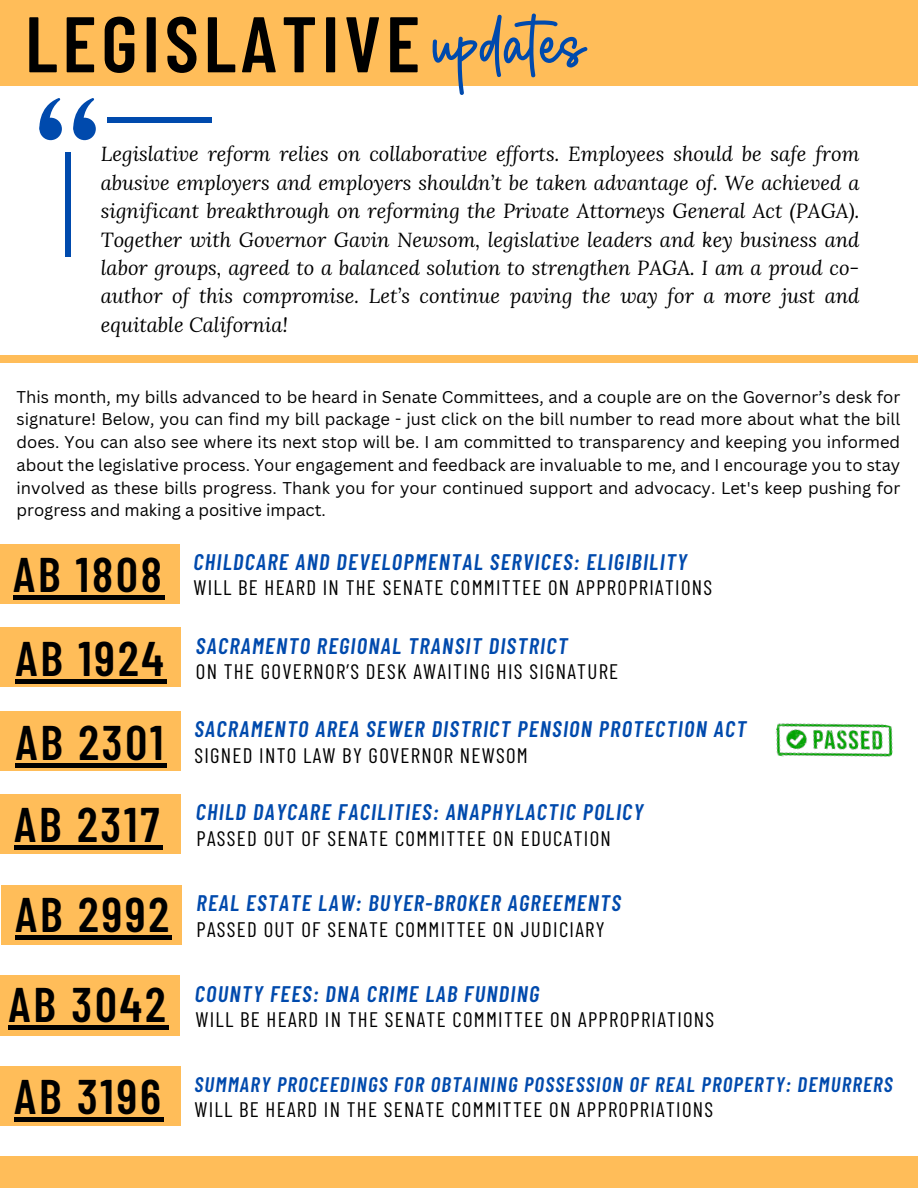
<style>
.page{position:relative;width:918px;height:1188px;background:#fff}
.page>*{position:absolute;margin:0;border:0;box-sizing:border-box;transform-origin:0 0}
.t1{font:80.7px "Pink Bloom";color:#004aad}
.t2{font:600 78.6px "Barlow Condensed";letter-spacing:.06em;color:#000}
.t3{font:600 48.6px "Barlow Condensed";letter-spacing:.06em;color:#000}
.t4{font:italic 600 22.5px "Barlow Condensed";letter-spacing:.06em;color:#004aad}
.t5{font:21px "Barlow Condensed";letter-spacing:.06em;color:#000}
.t6{font:italic 600 21px "Barlow Condensed";letter-spacing:.06em;color:#004aad}
.t7{font:italic 20.25px/28.3px "Lora";color:#000;text-align:justify}
.t8{font:16.5px/22.8px "Canva Sans";color:#000;text-align:justify}
</style>
<div class="page">
<div style="left:0;top:0;width:918px;height:85px;background:#ffbd59"></div>
<div style="left:0;top:1156px;width:918px;height:32px;background:#ffbd59"></div>
<div style="left:0;top:544px;width:180px;height:60px;background:#ffbd59"></div>
<hr style="left:13px;top:596px;width:152px;height:4px;background:#000">
<div style="left:0;top:627px;width:181px;height:60px;background:#ffbd59"></div>
<div style="left:15px;top:679px;width:152px;height:5px;background:#000"></div>
<div style="left:0;top:711px;width:181px;height:60px;background:#ffbd59"></div>
<div style="left:15px;top:763px;width:152px;height:5px;background:#000"></div>
<div style="left:0;top:794px;width:181px;height:60px;background:#ffbd59"></div>
<div style="left:14px;top:845px;width:148px;height:5px;background:#000"></div>
<div style="left:0;top:1066px;width:181px;height:60px;background:#ffbd59"></div>
<hr style="left:14px;top:1117px;width:150px;height:4px;background:#000">
<div style="left:1px;top:885px;width:181px;height:60px;background:#ffbd59"></div>
<div style="left:15px;top:935px;width:157px;height:5px;background:#000"></div>
<div style="left:0;top:976px;width:180px;height:60px;background:#ffbd59"></div>
<div style="left:9px;top:1025px;width:160px;height:5px;background:#000"></div>
<div style="left:73px;top:118px;width:23px;height:22px;background:#004aad;border-radius:50%"></div>
<svg style="left:73px;top:98px;width:22px;height:39px"></svg>
<div style="left:39px;top:118px;width:23px;height:22px;background:#004aad;border-radius:50%"></div>
<svg style="left:39px;top:98px;width:22px;height:39px"></svg>
<div style="left:65px;top:152px;width:5px;height:104px;background:#004aad"></div>
<div style="left:108px;top:117px;width:104px;height:5px;background:#004aad"></div>
<div style="left:0;top:356px;width:918px;height:7px;background:#ffbd59"></div>
<img style="left:775px;top:723px;width:118px;height:34px">
<h4 class="t2" style="left:25px;top:-6px;width:397px">LEGISLATIVE</h4>
<h5 class="t1" style="left:433px;top:5px;width:152px">updates</h5>
<h4 class="t7" style="left:101px;top:140px;width:760px">Legislative reform relies on collaborative efforts. Employees should be safe from abusive employers and employers shouldn’t be taken advantage of. We achieved a significant breakthrough on reforming the Private Attorneys General Act (PAGA).<br>Together with Governor Gavin Newsom, legislative leaders and key business and labor groups, agreed to a balanced solution to strengthen PAGA. I am a proud co&shy;author of this compromise. Let’s continue paving the way for a more just and equitable California!</h4>
<h3 class="t8" style="left:17px;top:385px;width:885px">This month, my bills advanced to be heard in Senate Committees, and a couple are on the Governor’s desk for signature! Below, you can find my bill package - just click on the bill number to read more about what the bill does. You can also see where its next stop will be. I am committed to transparency and keeping you informed about the legislative process. Your engagement and feedback are invaluable to me, and I encourage you to stay involved as these bills progress. Thank you for your continued support and advocacy. Let's keep pushing for progress and making a positive impact.</h3>
<h1 class="t3" style="left:13px;top:544px;width:150px">AB 1808</h1>
<p class="t4" style="left:193px;top:548px;width:495px">CHILDCARE AND DEVELOPMENTAL SERVICES: ELIGIBILITY</p>
<h2 class="t5" style="left:193px;top:574px;width:520px">WILL BE HEARD IN THE SENATE COMMITTEE ON APPROPRIATIONS</h2>
<h6 class="t3" style="left:15px;top:627px;width:150px">AB 1924</h6>
<h3 class="t4" style="left:196px;top:631px;width:373px">SACRAMENTO REGIONAL TRANSIT DISTRICT</h3>
<p class="t5" style="left:196px;top:658px;width:424px">ON THE GOVERNOR’S DESK AWAITING HIS SIGNATURE</p>
<h4 class="t3" style="left:15px;top:711px;width:150px">AB 2301</h4>
<h3 class="t4" style="left:194px;top:715px;width:553px">SACRAMENTO AREA SEWER DISTRICT PENSION PROTECTION ACT</h3>
<h5 class="t5" style="left:194px;top:742px;width:335px">SIGNED INTO LAW BY GOVERNOR NEWSOM</h5>
<h4 class="t3" style="left:14px;top:793px;width:147px">AB 2317</h4>
<p class="t4" style="left:196px;top:798px;width:449px">CHILD DAYCARE FACILITIES: ANAPHYLACTIC POLICY</p>
<h5 class="t5" style="left:197px;top:825px;width:416px">PASSED OUT OF SENATE COMMITTEE ON EDUCATION</h5>
<h3 class="t3" style="left:15px;top:883px;width:156px">AB 2992</h3>
<h5 class="t4" style="left:197px;top:889px;width:426px">REAL ESTATE LAW: BUYER-BROKER AGREEMENTS</h5>
<h4 class="t5" style="left:197px;top:916px;width:410px">PASSED OUT OF SENATE COMMITTEE ON JUDICIARY</h4>
<h3 class="t3" style="left:9px;top:974px;width:159px">AB 3042</h3>
<h5 class="t4" style="left:195px;top:979px;width:346px">COUNTY FEES: DNA CRIME LAB FUNDING</h5>
<h4 class="t5" style="left:196px;top:1006px;width:520px">WILL BE HEARD IN THE SENATE COMMITTEE ON APPROPRIATIONS</h4>
<h3 class="t3" style="left:14px;top:1065px;width:149px">AB 3196</h3>
<h5 class="t6" style="left:194px;top:1071px;width:700px">SUMMARY PROCEEDINGS FOR OBTAINING POSSESSION OF REAL PROPERTY: DEMURRERS</h5>
<h4 class="t5" style="left:194px;top:1096px;width:520px">WILL BE HEARD IN THE SENATE COMMITTEE ON APPROPRIATIONS</h4>
</div>
